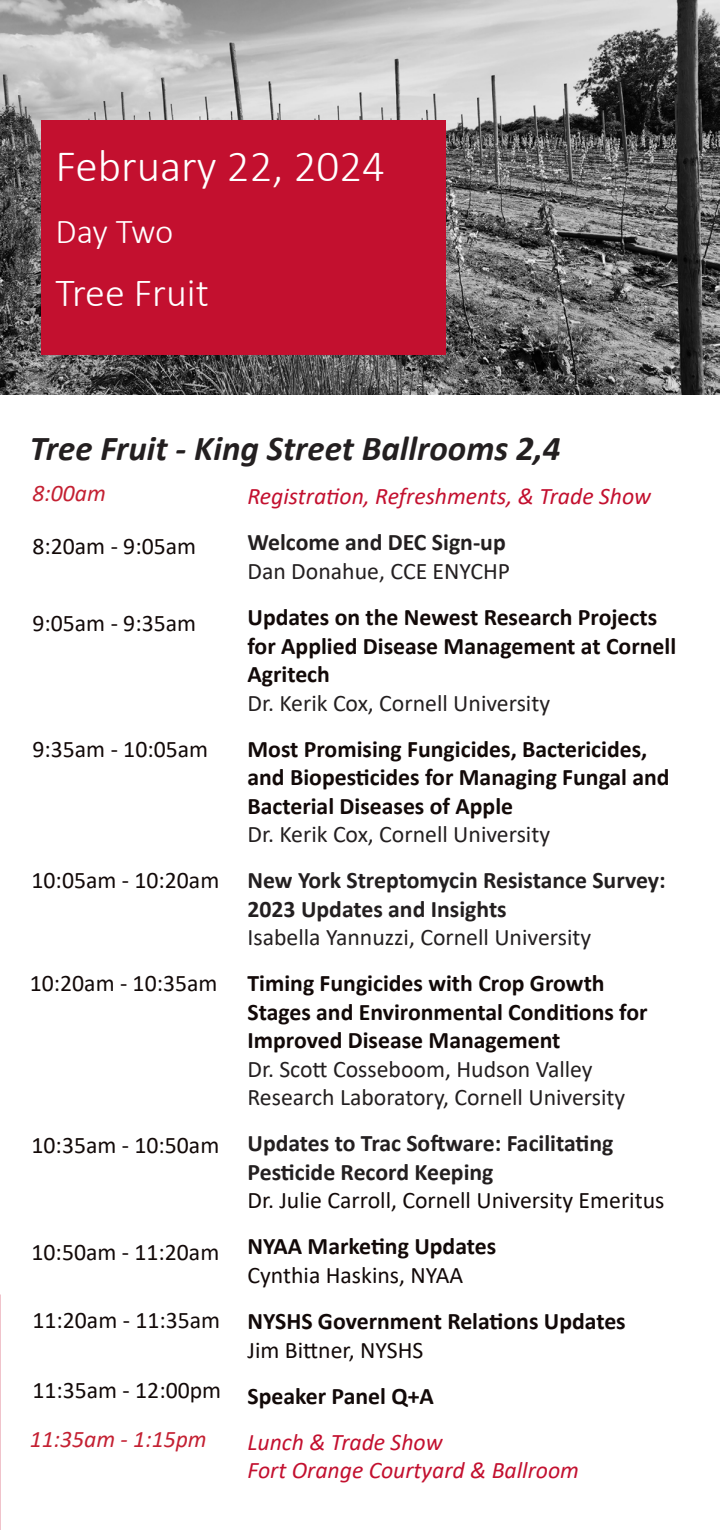
<style>
.page{position:relative;width:720px;height:1530px;background:#fff}
.page>*{position:absolute;margin:0;border:0;box-sizing:border-box;transform-origin:0 0}
.t1{font:300 45px "Calibri";color:#fff}
.t2{font:300 40px "Calibri";color:#fff}
.t3{font:italic 700 35px "Calibri";color:#231f20}
.t4{font:300 35px "Calibri";letter-spacing:-.015em;color:#fff}
.t5{font:700 23.75px/28.5px "Calibri";color:#120908}
.t6{font:700 23.75px/28.5px "Calibri";color:#231f20}
.t7{font:23.75px "Calibri";color:#120908}
.t8{font:italic 23.75px/28.5px "Calibri";color:#c3102f}
.t9{font:italic 23.75px "Calibri";color:#c42032}
.s1{font-weight:400}
.s2{font-weight:400;color:#231f20}
.s3{font-weight:400;color:#120908}
</style>
<div class="page">
<img style="left:0;top:0;width:720px;height:394px">
<div style="left:42px;top:121px;width:404px;height:234px;background:#c3102f"></div>
<img style="left:0;top:70px;width:20px;height:163px">
<p class="t1" style="left:55px;top:138px;width:331px">February 22, 2024</p>
<p class="t4" style="left:55px;top:210px;width:119px">Day Two</p>
<p class="t2" style="left:55px;top:268px;width:155px">Tree Fruit</p>
<p class="t3" style="left:30px;top:424px;width:532px">Tree Fruit - King Street Ballrooms 2,4</p>
<p class="t9" style="left:32px;top:476px;width:75px">8:00am</p>
<p class="t7" style="left:32px;top:530px;width:165px">8:20am - 9:05am</p>
<p class="t7" style="left:32px;top:606px;width:165px">9:05am - 9:35am</p>
<p class="t7" style="left:32px;top:733px;width:177px">9:35am - 10:05am</p>
<p class="t7" style="left:32px;top:864px;width:189px">10:05am - 10:20am</p>
<p class="t7" style="left:30px;top:967px;width:189px">10:20am - 10:35am</p>
<p class="t7" style="left:32px;top:1129px;width:189px">10:35am - 10:50am</p>
<p class="t7" style="left:32px;top:1235px;width:189px">10:50am - 11:20am</p>
<p class="t7" style="left:32px;top:1304px;width:189px">11:20am - 11:35am</p>
<p class="t7" style="left:32px;top:1374px;width:190px">11:35am - 12:00pm</p>
<p class="t9" style="left:30px;top:1423px;width:179px">11:35am - 1:15pm</p>
<p class="t8" style="left:248px;top:481px;width:405px">Registration, Refreshments, &amp; Trade Show</p>
<p class="t6" style="left:248px;top:528px;width:264px">Welcome and DEC Sign-up<br><span class="s1">Dan Donahue, CCE ENYCHP</span></p>
<p class="t5" style="left:248px;top:603px;width:430px">Updates on the Newest Research Projects for Applied Disease Management at Cornell<br>Agritech<br><span class="s2">Dr. Kerik Cox, Cornell University</span></p>
<p class="t5" style="left:248px;top:734px;width:424px">Most Promising Fungicides, Bactericides, and Biopesticides for Managing Fungal and Bacterial Diseases of Apple<br><span class="s2">Dr. Kerik Cox, Cornell University</span></p>
<p class="t6" style="left:248px;top:866px;width:420px">New York Streptomycin Resistance Survey:<br>2023 Updates and Insights<br><span class="s1">Isabella Yannuzzi, Cornell University</span></p>
<p class="t5" style="left:248px;top:969px;width:402px">Timing Fungicides with Crop Growth Stages and Environmental Conditions for Improved Disease Management<br><span class="s2">Dr. Scott Cosseboom, Hudson Valley Research Laboratory, Cornell University</span></p>
<p class="t6" style="left:248px;top:1129px;width:418px">Updates to Trac Software: Facilitating<br>Pesticide Record Keeping<br><span class="s3">Dr. Julie Carroll, Cornell University Emeritus</span></p>
<p class="t5" style="left:248px;top:1232px;width:250px">NYAA Marketing Updates<br><span class="s1">Cynthia Haskins, NYAA</span></p>
<p class="t5" style="left:248px;top:1307px;width:380px">NYSHS Government Relations Updates<br><span class="s1">Jim Bittner, NYSHS</span></p>
<p class="t5" style="left:248px;top:1381px;width:188px">Speaker Panel Q+A</p>
<p class="t8" style="left:248px;top:1426px;width:333px">Lunch &amp; Trade Show<br>Fort Orange Courtyard &amp; Ballroom</p>
</div>
